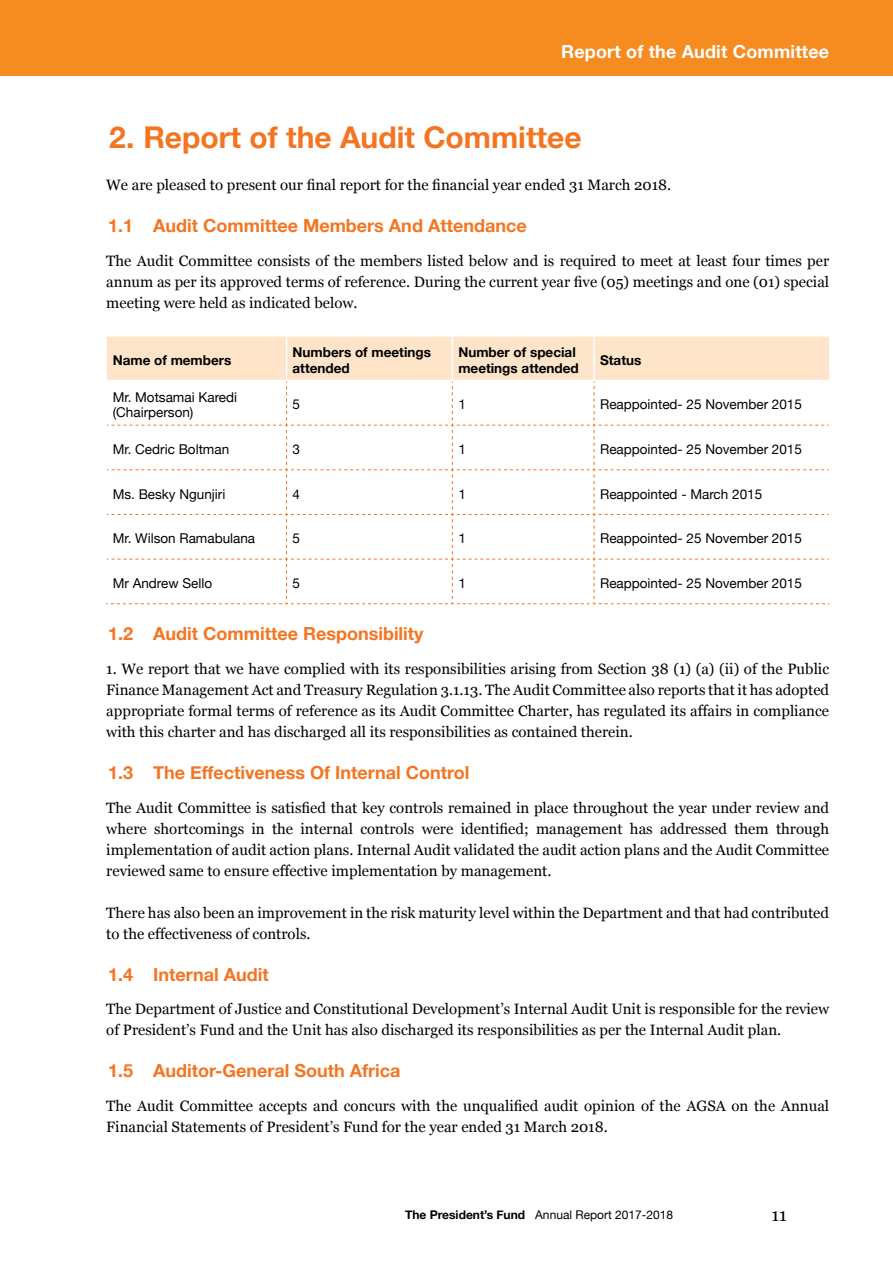
<style>
.page{position:relative;width:893px;height:1263px;background:#fff}
.page>*{position:absolute;margin:0;border:0;box-sizing:border-box;transform-origin:0 0}
.t1{font:700 30px "Helvetica Neue";color:#f47521}
.t2{font:700 18px "Helvetica Neue";color:#f47521}
.t3{font:700 18px "Helvetica Neue";letter-spacing:.01em;color:#fff}
.t4{font:18px "Georgia";color:#000}
.t5{font:15px/21px "Georgia";color:#000;text-align:justify}
.t6{font:13.5px/15.5px "Helvetica Neue";color:#000}
.t7{font:700 13.5px/15.5px "Helvetica Neue";color:#000}
.t8{font:12px "Helvetica Neue";color:#000}
.s1{font-weight:700}
</style>
<div class="page">
<div style="left:0;top:0;width:893px;height:76px;background:#f68b1f"></div>
<svg style="left:106px;top:337px;width:724px;height:267px"></svg>
<hr style="left:286px;top:337px;width:1px;height:43px;background:#fff">
<hr style="left:452px;top:337px;width:1px;height:43px;background:#fff">
<hr style="left:593px;top:337px;width:2px;height:43px;background:#fff">
<hr style="left:107px;top:380px;width:180px;height:1px;background:#fff">
<hr style="left:287px;top:380px;width:165px;height:1px;background:#fff">
<hr style="left:452px;top:380px;width:142px;height:1px;background:#fff">
<hr style="left:594px;top:380px;width:235px;height:1px;background:#fff">
<p class="t3" style="left:561px;top:38px;width:269px">Report of the Audit Committee</p>
<h1 class="t1" style="left:109px;top:114px;width:474px">2. Report of the Audit Committee</h1>
<p class="t5" style="left:106px;top:174px;width:566px">We are pleased to present our final report for the financial year ended 31 March 2018.</p>
<p class="t2" style="left:108px;top:212px;width:420px">1.1 Audit Committee Members And Attendance</p>
<p class="t5" style="left:106px;top:250px;width:724px">The Audit Committee consists of the members listed below and is required to meet at least four times per annum as per its approved terms of reference. During the current year five (05) meetings and one (01) special meeting were held as indicated below.</p>
<p class="t7" style="left:113px;top:353px;width:120px">Name of members</p>
<p class="t7" style="left:293px;top:345px;width:140px">Numbers of meetings attended</p>
<p class="t7" style="left:458px;top:345px;width:122px">Number of special meetings attended</p>
<p class="t7" style="left:600px;top:353px;width:43px">Status</p>
<p class="t6" style="left:113px;top:390px;width:126px">Mr. Motsamai Karedi (Chairperson)</p>
<p class="t6" style="left:293px;top:397px;width:9px">5</p>
<p class="t6" style="left:458px;top:397px;width:9px">1</p>
<p class="t6" style="left:600px;top:397px;width:203px">Reappointed- 25 November 2015</p>
<p class="t6" style="left:113px;top:442px;width:118px">Mr. Cedric Boltman</p>
<p class="t6" style="left:293px;top:442px;width:9px">3</p>
<p class="t6" style="left:458px;top:442px;width:9px">1</p>
<p class="t6" style="left:600px;top:442px;width:203px">Reappointed- 25 November 2015</p>
<p class="t6" style="left:113px;top:487px;width:114px">Ms. Besky Ngunjiri</p>
<p class="t6" style="left:293px;top:487px;width:9px">4</p>
<p class="t6" style="left:458px;top:487px;width:9px">1</p>
<p class="t6" style="left:600px;top:487px;width:164px">Reappointed - March 2015</p>
<p class="t6" style="left:113px;top:531px;width:144px">Mr. Wilson Ramabulana</p>
<p class="t6" style="left:293px;top:531px;width:9px">5</p>
<p class="t6" style="left:458px;top:531px;width:9px">1</p>
<p class="t6" style="left:600px;top:531px;width:203px">Reappointed- 25 November 2015</p>
<p class="t6" style="left:113px;top:576px;width:101px">Mr Andrew Sello</p>
<p class="t6" style="left:293px;top:576px;width:9px">5</p>
<p class="t6" style="left:458px;top:576px;width:9px">1</p>
<p class="t6" style="left:600px;top:576px;width:203px">Reappointed- 25 November 2015</p>
<p class="t2" style="left:108px;top:620px;width:317px">1.2 Audit Committee Responsibility</p>
<p class="t5" style="left:106px;top:658px;width:724px">1. We report that we have complied with its responsibilities arising from Section 38 (1) (a) (ii) of the Public Finance Management Act and Treasury Regulation 3.1.13. The Audit Committee also reports that it has adopted appropriate formal terms of reference as its Audit Committee Charter, has regulated its affairs in compliance with this charter and has discharged all its responsibilities as contained therein.</p>
<p class="t2" style="left:108px;top:758px;width:363px">1.3 The Effectiveness Of Internal Control</p>
<p class="t5" style="left:106px;top:796px;width:724px">The Audit Committee is satisfied that key controls remained in place throughout the year under review and where shortcomings in the internal controls were identified; management has addressed them through implementation of audit action plans. Internal Audit validated the audit action plans and the Audit Committee reviewed same to ensure effective implementation by management.</p>
<p class="t5" style="left:106px;top:901px;width:724px">There has also been an improvement in the risk maturity level within the Department and that had contributed to the effectiveness of controls.</p>
<p class="t2" style="left:108px;top:960px;width:162px">1.4 Internal Audit</p>
<p class="t5" style="left:106px;top:998px;width:724px">The Department of Justice and Constitutional Development’s Internal Audit Unit is responsible for the review of President’s Fund and the Unit has also discharged its responsibilities as per the Internal Audit plan.</p>
<p class="t2" style="left:108px;top:1057px;width:294px">1.5 Auditor-General South Africa</p>
<p class="t5" style="left:106px;top:1095px;width:724px">The Audit Committee accepts and concurs with the unqualified audit opinion of the AGSA on the Annual<br>Financial Statements of President’s Fund for the year ended 31 March 2018.</p>
<p class="t8" style="left:405px;top:1206px;width:270px"><span class="s1">The President’s Fund</span> Annual Report 2017-2018</p>
<p class="t4" style="left:772px;top:1202px;width:17px">11</p>
</div>
